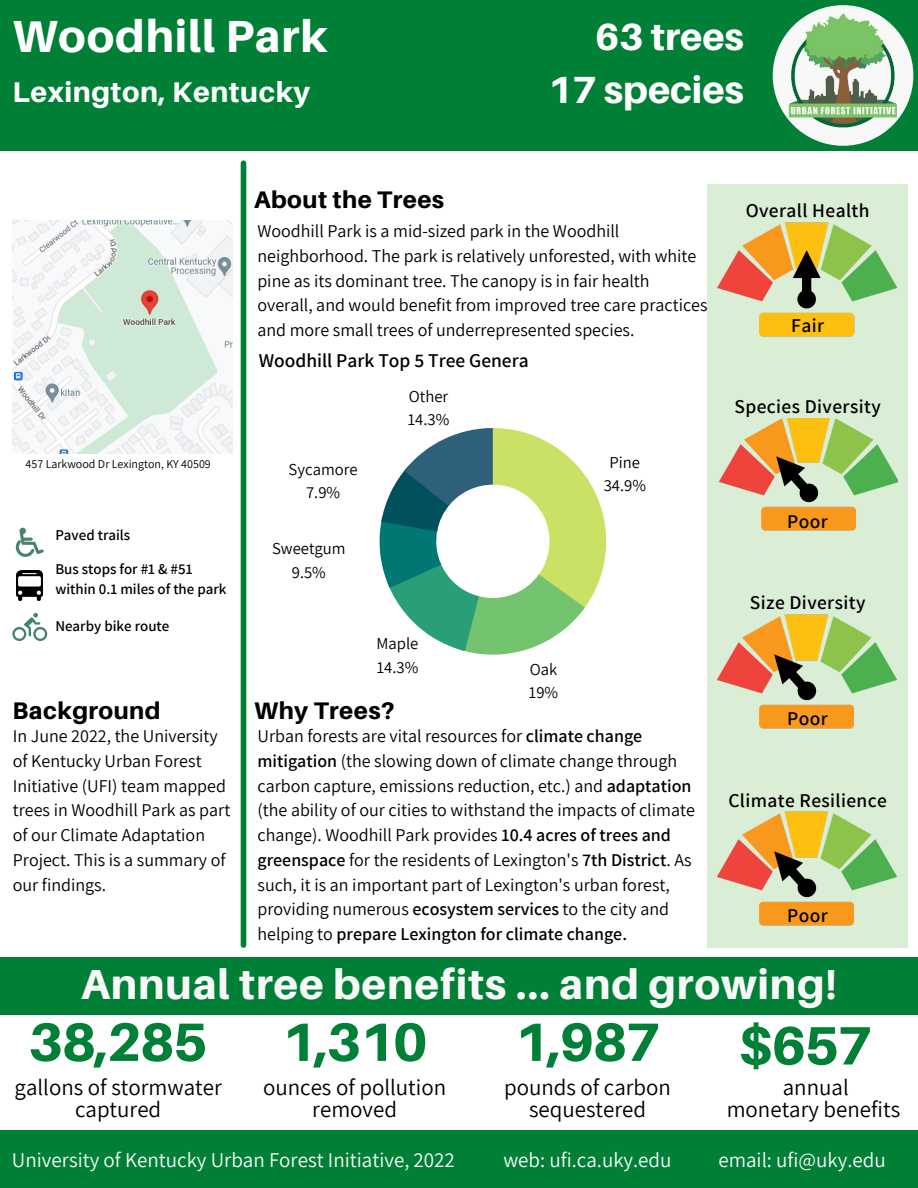
<style>
.page{position:relative;width:918px;height:1188px;background:#fff}
.page>*{position:absolute;margin:0;border:0;box-sizing:border-box;transform-origin:0 0}
.t1{font:800 54px "Aileron";letter-spacing:-.03em;color:#008037}
.t2{font:800 45px "Aileron";letter-spacing:.02em;color:#fff}
.t3{font:800 42px "Aileron";letter-spacing:.02em;color:#f8f8f8}
.t4{font:800 37.8px/52.8px "Aileron";color:#fff;text-align:right}
.t5{font:800 28.5px "Aileron";letter-spacing:.02em;color:#fff}
.t6{font:800 24px "Aileron";letter-spacing:.02em;color:#000}
.t7{font:22.95px/22.5px "Assistant";color:#000;text-align:center}
.t8{font:21px "Assistant";color:#f8f8f8}
.t9{font:600 19.5px "Assistant";letter-spacing:.02em;color:#000}
.t10{font:600 19.5px "Assistant";color:#000}
.t11{font:18px/24.8px "Assistant";color:#000}
.t12{font:16.65px/23.2px "Assistant";color:#000;text-align:center}
.t13{font:600 15px/20.2px "Assistant";color:#000}
.t14{font:12px "Assistant";color:#000}
.s1{font-weight:600}
</style>
<div class="page">
<div style="left:708px;top:184px;width:200px;height:764px;background:#daedd5"></div>
<div style="left:0;top:0;width:918px;height:151px;background:#008037"></div>
<div style="left:773px;top:5px;width:140px;height:141px;background:#f8f8f8;border-radius:50%"></div>
<img style="left:787px;top:14px;width:112px;height:113px">
<div style="left:241px;top:163px;width:5px;height:782px;background:#008037"></div>
<div style="left:0;top:1131px;width:918px;height:57px;background:#008037"></div>
<div style="left:0;top:958px;width:918px;height:57px;background:#008037"></div>
<img style="left:719px;top:418px;width:179px;height:113px">
<img style="left:717px;top:614px;width:180px;height:115px">
<img style="left:718px;top:222px;width:179px;height:115px">
<svg style="left:380px;top:428px;width:226px;height:227px"></svg>
<img style="left:12px;top:221px;width:221px;height:233px">
<svg style="left:16px;top:528px;width:28px;height:29px"></svg>
<img style="left:17px;top:570px;width:25px;height:30px">
<svg style="left:12px;top:613px;width:35px;height:28px"></svg>
<img style="left:717px;top:811px;width:180px;height:115px">
<h2 class="t2" style="left:12px;top:9px;width:317px">Woodhill Park</h2>
<h3 class="t4" style="left:548px;top:10px;width:197px">63 trees<br>17 species</h3>
<h3 class="t5" style="left:12px;top:75px;width:299px">Lexington, Kentucky</h3>
<p class="t14" style="left:26px;top:456px;width:187px">457 Larkwood Dr Lexington, KY 40509</p>
<p class="t13" style="left:55px;top:524px;width:76px">Paved trails</p>
<p class="t13" style="left:55px;top:559px;width:173px">Bus stops for #1 &amp; #51 within 0.1 miles of the park</p>
<p class="t13" style="left:55px;top:615px;width:116px">Nearby bike route</p>
<h3 class="t6" style="left:12px;top:696px;width:150px">Background</h3>
<p class="t11" style="left:13px;top:723px;width:219px">In June 2022, the University of Kentucky Urban Forest<br>Initiative (UFI) team mapped trees in Woodhill Park as part of our Climate Adaptation<br>Project. This is a summary of our findings.</p>
<h3 class="t6" style="left:254px;top:184px;width:192px">About the Trees</h3>
<p class="t11" style="left:257px;top:218px;width:452px">Woodhill Park is a mid-sized park in the Woodhill neighborhood. The park is relatively unforested, with white pine as its dominant tree. The canopy is in fair health overall, and would benefit from improved tree care practices and more small trees of underrepresented species.</p>
<p class="t10" style="left:259px;top:347px;width:272px">Woodhill Park Top 5 Tree Genera</p>
<p class="t12" style="left:289px;top:457px;width:71px">Sycamore<br>7.9%</p>
<p class="t12" style="left:272px;top:536px;width:75px">Sweetgum<br>9.5%</p>
<p class="t12" style="left:408px;top:384px;width:43px;text-align:left">Other<br>14.3%</p>
<p class="t12" style="left:377px;top:632px;width:43px;text-align:left">Maple<br>14.3%</p>
<h3 class="t6" style="left:254px;top:696px;width:142px">Why Trees?</h3>
<p class="t12" style="left:604px;top:450px;width:44px">Pine<br>34.9%</p>
<p class="t12" style="left:529px;top:657px;width:31px;text-align:left">Oak<br>19%</p>
<p class="t11" style="left:258px;top:723px;width:439px">Urban forests are vital resources for <span class="s1">climate change mitigation</span> (the slowing down of climate change through carbon capture, emissions reduction, etc.) and <span class="s1">adaptation </span>(the ability of our cities to withstand the impacts of climate change). Woodhill Park provides <span class="s1">10.4 acres of trees and greenspace</span> for the residents of Lexington's <span class="s1">7th District</span>. As such, it is an important part of Lexington's urban forest, providing numerous <span class="s1">ecosystem services</span> to the city and helping to <span class="s1">prepare Lexington for climate change.</span></p>
<p class="t9" style="left:746px;top:197px;width:125px">Overall Health</p>
<p class="t9" style="left:791px;top:312px;width:34px">Fair</p>
<p class="t9" style="left:735px;top:393px;width:148px">Species Diversity</p>
<p class="t9" style="left:787px;top:508px;width:42px">Poor</p>
<p class="t9" style="left:750px;top:590px;width:117px">Size Diversity</p>
<p class="t9" style="left:787px;top:705px;width:42px">Poor</p>
<p class="t9" style="left:728px;top:787px;width:160px">Climate Resilience</p>
<p class="t9" style="left:787px;top:902px;width:42px">Poor</p>
<h3 class="t3" style="left:81px;top:958px;width:757px">Annual tree benefits ... and growing!</h3>
<h1 class="t1" style="left:29px;top:1009px;width:181px">38,285</h1>
<h1 class="t1" style="left:282px;top:1009px;width:147px">1,310</h1>
<h1 class="t1" style="left:515px;top:1009px;width:147px">1,987</h1>
<p class="t7" style="left:15px;top:1075px;width:209px">gallons of stormwater captured</p>
<p class="t7" style="left:263px;top:1075px;width:185px">ounces of pollution removed</p>
<p class="t7" style="left:504px;top:1075px;width:168px">pounds of carbon sequestered</p>
<h1 class="t1" style="left:738px;top:1012px;width:135px">$657</h1>
<p class="t7" style="left:727px;top:1075px;width:175px">annual<br>monetary benefits</p>
<p class="t8" style="left:12px;top:1146px;width:445px">University of Kentucky Urban Forest Initiative, 2022</p>
<p class="t8" style="left:503px;top:1146px;width:170px">web: ufi.ca.uky.edu</p>
<p class="t8" style="left:718px;top:1146px;width:169px">email: ufi@uky.edu</p>
</div>
